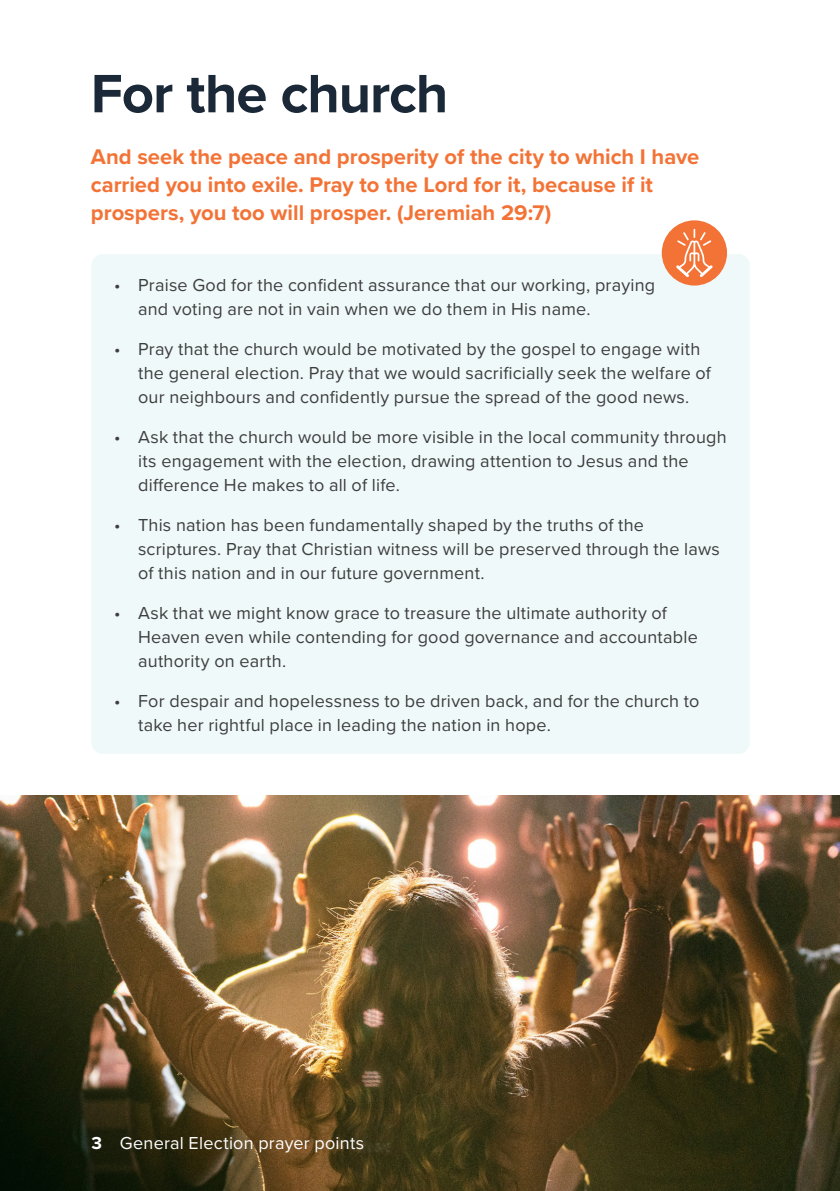
<style>
.page{position:relative;width:840px;height:1191px;background:#fff}
.page>*{position:absolute;margin:0;border:0;box-sizing:border-box;transform-origin:0 0}
.t1{font:700 56px "Proxima Nova";letter-spacing:-.02em;color:#1b2838}
.t2{font:700 22px/28px "Proxima Nova";color:#f37336}
.t3{font:18px/24px "Proxima Nova";letter-spacing:.01em;color:#3e3e3f}
.main{font:18px "Proxima Nova";letter-spacing:.015em;color:#fff}
.s1{font-weight:700}
</style>
<div class="page">
<img style="left:0;top:795px;width:839px;height:396px">
<div style="left:91px;top:254px;width:658px;height:500px;background:#f0f9f9;border-radius:11px"></div>
<div style="left:661px;top:220px;width:65px;height:65px;background:#f37336;border-radius:50%"></div>
<svg style="left:676px;top:229px;width:36px;height:48px"></svg>
<h1 class="t1" style="left:91px;top:52px;width:359px">For the church</h1>
<h4 class="t2" style="left:91px;top:142px;width:609px">And seek the peace and prosperity of the city to which I have carried you into exile. Pray to the Lord for it, because if it prospers, you too will prosper. (Jeremiah 29:7)</h4>
<p class="t3" style="left:138px;top:272px;width:518px;text-indent:-24px">• Praise God for the confident assurance that our working, praying and voting are not in vain when we do them in His name.</p>
<p class="t3" style="left:138px;top:336px;width:574px;text-indent:-24px">• Pray that the church would be motivated by the gospel to engage with the general election. Pray that we would sacrificially seek the welfare of our neighbours and confidently pursue the spread of the good news.</p>
<p class="t3" style="left:138px;top:424px;width:590px;text-indent:-24px">• Ask that the church would be more visible in the local community through its engagement with the election, drawing attention to Jesus and the difference He makes to all of life.</p>
<p class="t3" style="left:138px;top:512px;width:583px;text-indent:-24px">• This nation has been fundamentally shaped by the truths of the scriptures. Pray that Christian witness will be preserved through the laws of this nation and in our future government.</p>
<p class="t3" style="left:138px;top:600px;width:561px;text-indent:-24px">• Ask that we might know grace to treasure the ultimate authority of<br>Heaven even while contending for good governance and accountable authority on earth.</p>
<p class="t3" style="left:138px;top:688px;width:562px;text-indent:-24px">• For despair and hopelessness to be driven back, and for the church to take her rightful place in leading the nation in hope.</p>
<p class="main" style="left:91px;top:1129px;width:274px"><span class="s1">3</span> General Election prayer points</p>
</div>
